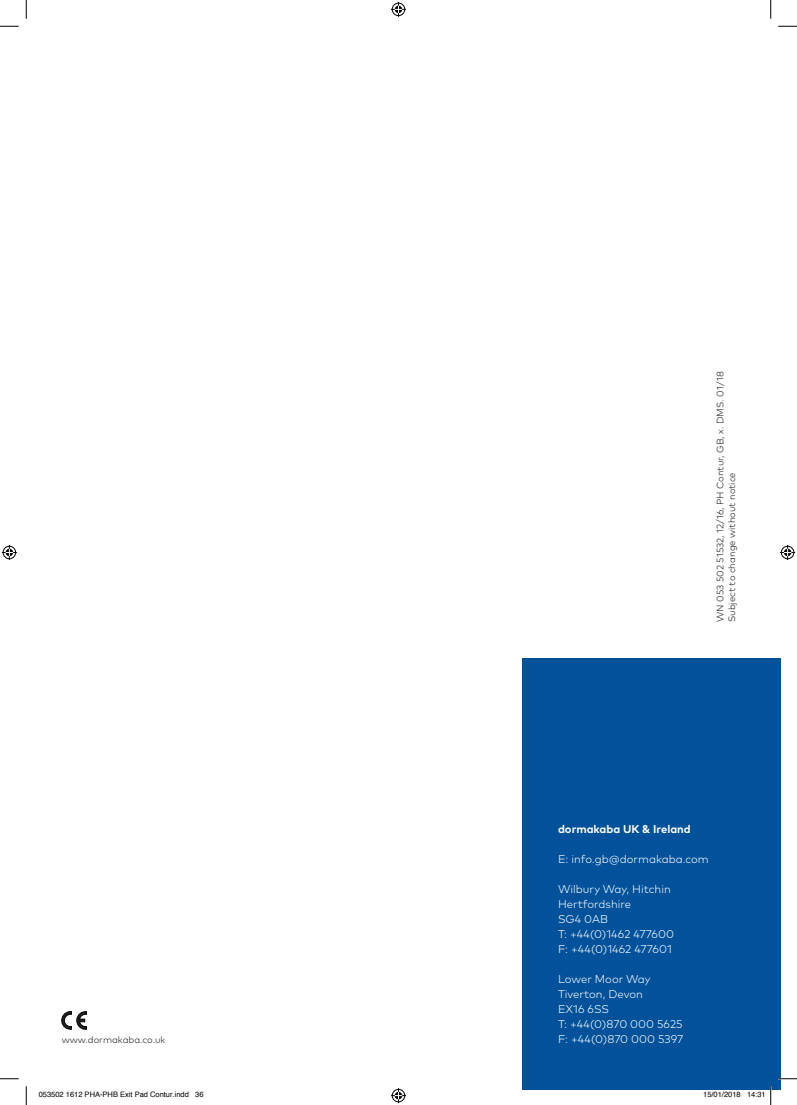
<style>
.page{position:relative;width:797px;height:1105px;background:#fff}
.page>*{position:absolute;margin:0;border:0;box-sizing:border-box;transform-origin:0 0}
.t1{font:300 11.25px/15px "Mark Pro";color:#fff}
.t2{font:700 11.25px "Mark Pro";color:#fff}
.t3{font:300 9.38px/11.9px "Mark Pro";color:#231f20}
.t4{font:7.5px "Helvetica";color:#000}
</style>
<div class="page">
<svg style="left:62px;top:1011px;width:24px;height:18px"></svg>
<div style="left:522px;top:658px;width:259px;height:431px;background:#01519b"></div>
<svg style="left:0;top:25px;width:19px;height:2px"></svg>
<svg style="left:778px;top:25px;width:19px;height:2px"></svg>
<svg style="left:0;top:1078px;width:19px;height:1px"></svg>
<svg style="left:778px;top:1078px;width:19px;height:1px"></svg>
<svg style="left:25px;top:0;width:2px;height:19px"></svg>
<svg style="left:25px;top:1086px;width:2px;height:19px"></svg>
<svg style="left:770px;top:0;width:1px;height:19px"></svg>
<svg style="left:770px;top:1086px;width:1px;height:19px"></svg>
<svg style="left:391px;top:2px;width:15px;height:15px"></svg>
<svg style="left:391px;top:1088px;width:15px;height:15px"></svg>
<svg style="left:2px;top:545px;width:15px;height:15px"></svg>
<svg style="left:780px;top:545px;width:15px;height:15px"></svg>
<p class="t3" style="left:713px;top:622px;width:252px;rotate:-90deg">WN 053 502 51532, 12/16, PH Contur, GB, x. DMS. 01/18<br>Subject to change without notice</p>
<p class="t2" style="left:558px;top:821px;width:134px">dormakaba UK &amp; Ireland</p>
<p class="t1" style="left:558px;top:851px;width:152px">E: info.gb@dormakaba.com</p>
<p class="t1" style="left:558px;top:881px;width:117px">Wilbury Way, Hitchin<br>Hertfordshire<br>SG4 0AB<br>T: +44(0)1462 477600<br>F: +44(0)1462 477601</p>
<p class="t1" style="left:558px;top:971px;width:126px">Lower Moor Way<br>Tiverton, Devon<br>EX16 6SS<br>T: +44(0)870 000 5625</p>
<p class="t3" style="left:62px;top:1033px;width:105px">www.dormakaba.co.uk</p>
<p class="t1" style="left:558px;top:1031px;width:127px">F: +44(0)870 000 5397</p>
<p class="t4" style="left:39px;top:1089px;width:166px">053502 1612 PHA-PHB Exit Pad Contur.indd 36</p>
<p class="t4" style="left:703px;top:1089px;width:64px">15/01/2018 14:31</p>
</div>
